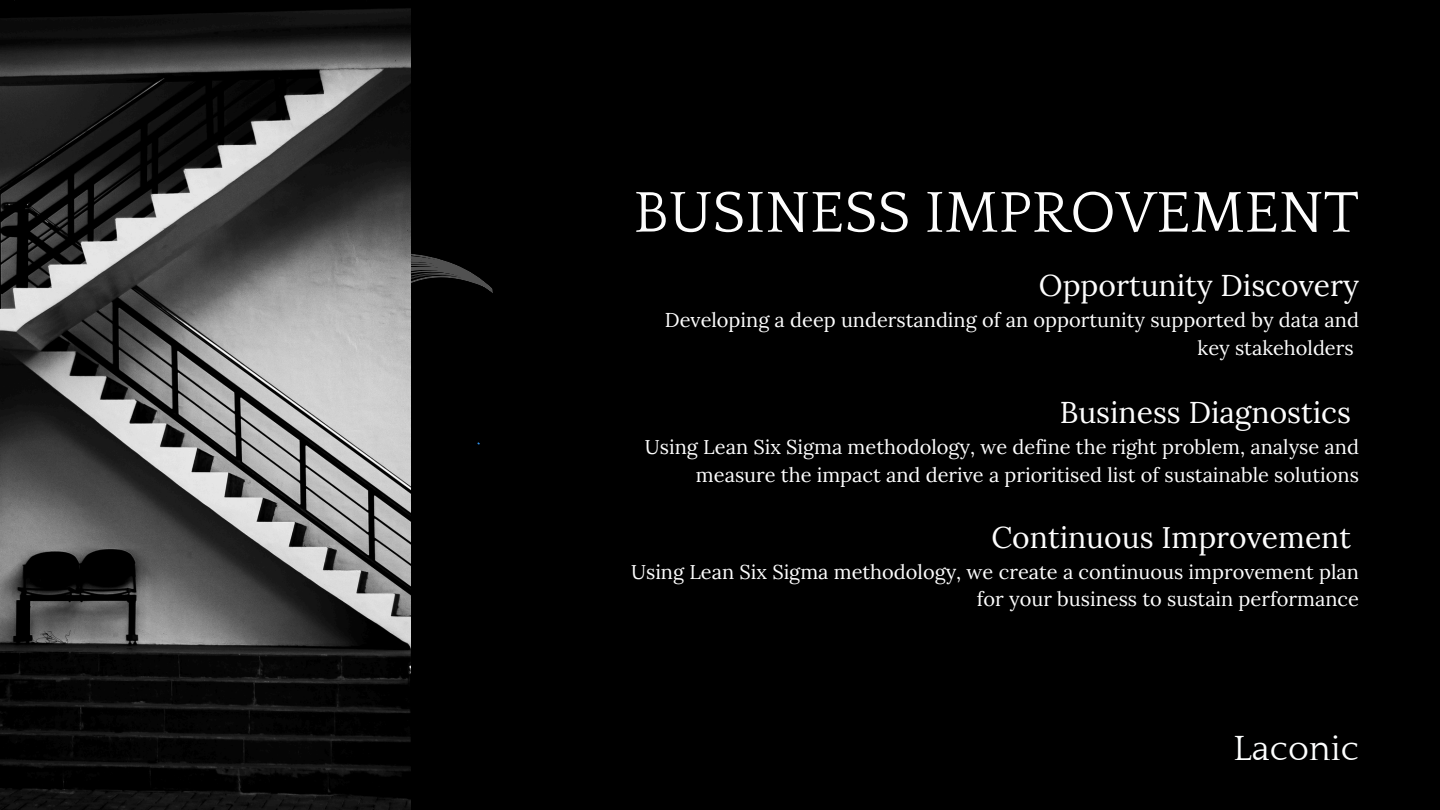
<style>
.page{position:relative;width:1440px;height:810px;background:#000}
.page>*{position:absolute;margin:0;border:0;box-sizing:border-box;transform-origin:0 0}
.t1{font:60px "Quattrocento";color:#fdfdfd}
.t2{font:35.9px "Quattrocento";color:#feffff}
.t3{font:30px "Lora";color:#fdfdfd}
.t4{font:20px/27.8px "Lora";color:#fdfdfd;text-align:right}
</style>
<div class="page">
<svg style="left:411px;top:254px;width:82px;height:39px"></svg>
<img style="left:0;top:0;width:411px;height:810px">
<p class="t1" style="left:634px;top:181px;width:727px">BUSINESS IMPROVEMENT</p>
<p class="t3" style="left:1039px;top:266px;width:322px">Opportunity Discovery</p>
<h1 class="t4" style="left:665px;top:306px;width:696px">Developing a deep understanding of an opportunity supported by data and key stakeholders</h1>
<p class="t3" style="left:1060px;top:393px;width:293px">Business Diagnostics</p>
<p class="t4" style="left:645px;top:433px;width:716px">Using Lean Six Sigma methodology, we define the right problem, analyse and measure the impact and derive a prioritised list of sustainable solutions</p>
<p class="t3" style="left:991px;top:518px;width:361px">Continuous Improvement</p>
<p class="t4" style="left:631px;top:557px;width:729px">Using Lean Six Sigma methodology, we create a continuous improvement plan for your business to sustain performance</p>
<p class="t2" style="left:1233px;top:729px;width:127px">Laconic</p>
</div>
